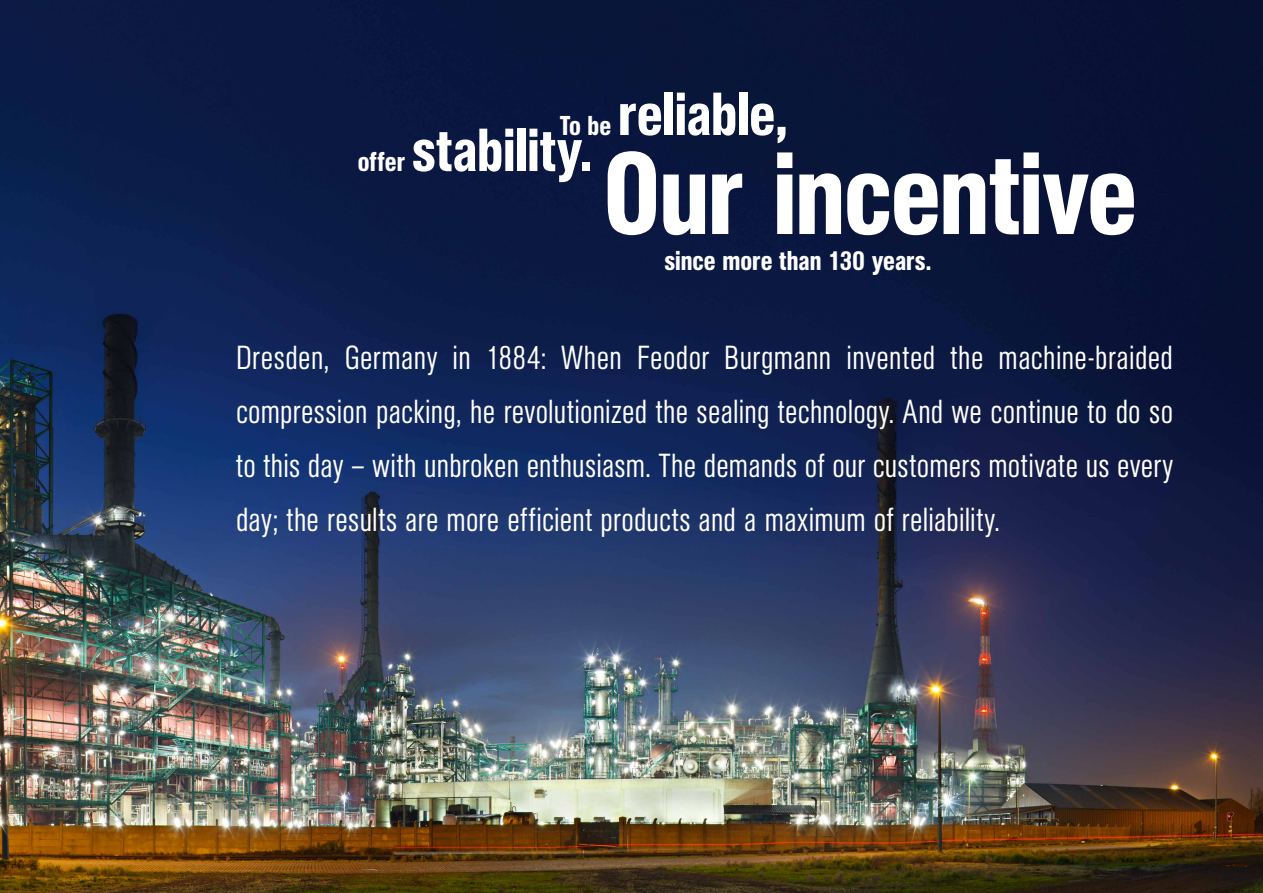
<style>
.page{position:relative;width:1263px;height:893px;background:#fff}
.page>*{position:absolute;margin:0;border:0;box-sizing:border-box;transform-origin:0 0}
.t1{font:500 condensed 115.5px "AG Book Pro";letter-spacing:-.015em;color:#fff}
.t2{font:500 condensed 60px "AG Book Pro";letter-spacing:-.005em;color:#fff}
.t3{font:300 condensed 33px/54px "AG Book Pro";letter-spacing:.005em;color:#fff;text-align:justify}
.t4{font:500 condensed 27px "AG Book Pro";color:#fff}
</style>
<div class="page">
<img style="left:0;top:0;width:1263px;height:893px">
<p class="t4" style="left:358px;top:144px;width:49px">offer</p>
<h2 class="t2" style="left:618px;top:75px;width:172px">reliable,</h2>
<p class="t4" style="left:560px;top:108px;width:53px">To be</p>
<h2 class="t2" style="left:412px;top:111px;width:183px">stability.</h2>
<h1 class="t1" style="left:603px;top:119px;width:536px">Our incentive</h1>
<p class="t4" style="left:664px;top:243px;width:269px">since more than 130 years.</p>
<p class="t3" style="left:236px;top:330px;width:938px">Dresden, Germany in 1884: When Feodor Burgmann invented the machine-braided compression packing, he revolutionized the sealing technology. And we continue to do so to this day – with unbroken enthusiasm. The demands of our customers motivate us every day; the results are more efficient products and a maximum of reliability.</p>
</div>
